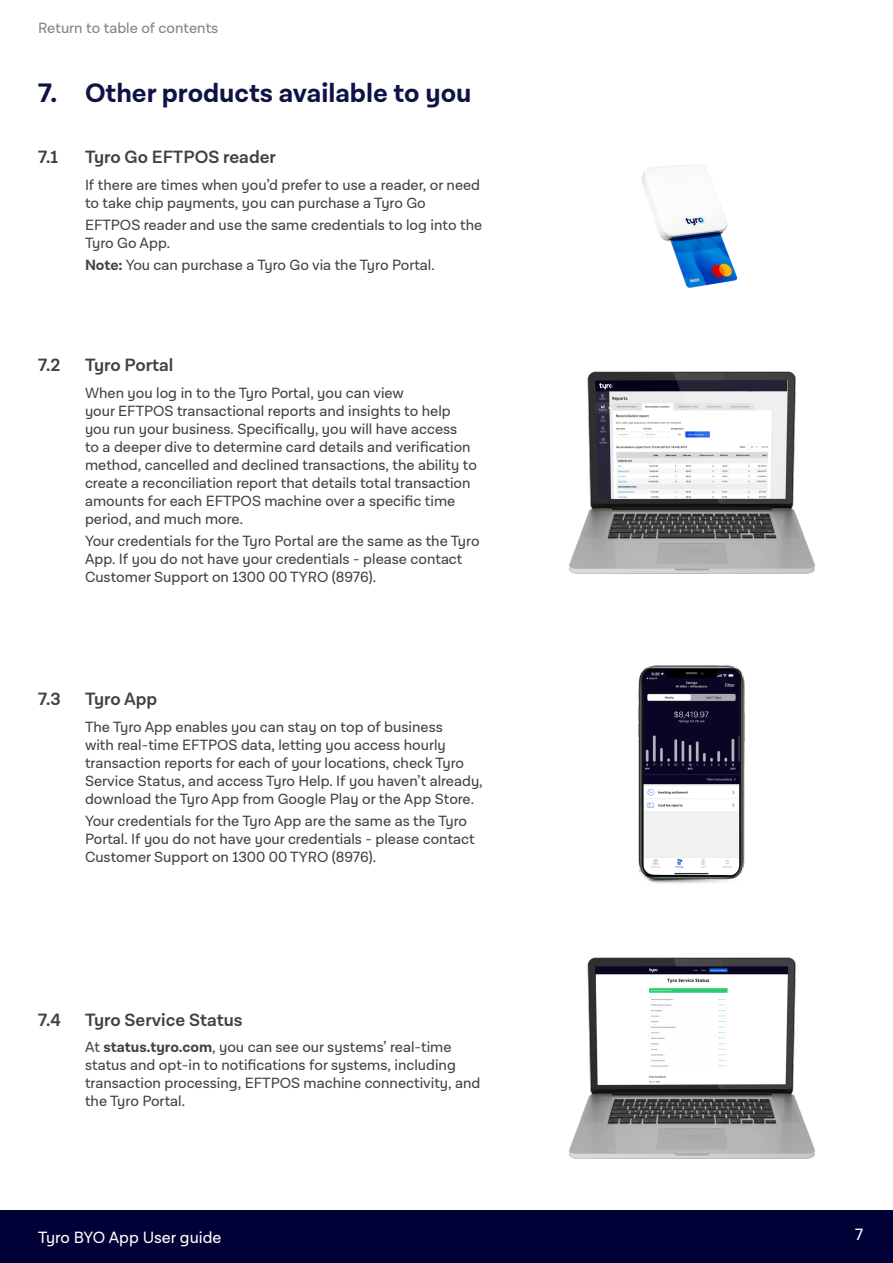
<style>
.page{position:relative;width:893px;height:1263px;background:#fff}
.page>*{position:absolute;margin:0;border:0;box-sizing:border-box;transform-origin:0 0}
.t1{font:700 27px "Lota Grotesque Alt 3";color:#0f1245}
.t2{font:600 18px "Lota Grotesque Alt 3";color:#414042}
.t3{font:16.5px "Lota Grotesque Alt 3";color:#fff}
.t4{font:15px/18px "Lota Grotesque Alt 3";color:#414042}
.t5{font:15px "Lota Grotesque Alt 3";color:#808285}
.s1{font-weight:700}
</style>
<div class="page">
<div style="left:0;top:1210px;width:893px;height:53px;background:#000036"></div>
<img style="left:569px;top:371px;width:246px;height:203px">
<img style="left:641px;top:164px;width:97px;height:124px">
<img style="left:638px;top:665px;width:107px;height:218px">
<img style="left:569px;top:957px;width:246px;height:202px">
<p class="t5" style="left:38px;top:20px;width:182px">Return to table of contents</p>
<h1 class="t1" style="left:38px;top:78px;width:435px">7. Other products available to you</h1>
<p class="t2" style="left:38px;top:147px;width:21px">7.1</p>
<p class="t2" style="left:85px;top:147px;width:192px">Tyro Go EFTPOS reader</p>
<p class="t4" style="left:85px;top:176px;width:397px">If there are times when you’d prefer to use a reader, or need to take chip payments, you can purchase a Tyro Go</p>
<p class="t4" style="left:85px;top:216px;width:399px">EFTPOS reader and use the same credentials to log into the<br>Tyro Go App.</p>
<p class="t4" style="left:85px;top:256px;width:351px"><span class="s1">Note:</span> You can purchase a Tyro Go via the Tyro Portal.</p>
<p class="t2" style="left:38px;top:355px;width:24px">7.2</p>
<p class="t2" style="left:85px;top:355px;width:90px">Tyro Portal</p>
<p class="t4" style="left:85px;top:384px;width:393px">When you log in to the Tyro Portal, you can view<br>your EFTPOS transactional reports and insights to help you run your business. Specifically, you will have access<br>to a deeper dive to determine card details and verification method, cancelled and declined transactions, the ability to create a reconciliation report that details total transaction amounts for each EFTPOS machine over a specific time period, and much more.</p>
<p class="t4" style="left:85px;top:532px;width:396px">Your credentials for the Tyro Portal are the same as the Tyro<br>App. If you do not have your credentials - please contact<br>Customer Support on 1300 00 TYRO (8976).</p>
<p class="t2" style="left:38px;top:689px;width:24px">7.3</p>
<p class="t2" style="left:85px;top:689px;width:74px">Tyro App</p>
<p class="t4" style="left:85px;top:718px;width:399px">The Tyro App enables you can stay on top of business<br>with real-time EFTPOS data, letting you access hourly transaction reports for each of your locations, check Tyro Service Status, and access Tyro Help. If you haven’t already, download the Tyro App from Google Play or the App Store.</p>
<p class="t4" style="left:85px;top:812px;width:391px">Your credentials for the Tyro App are the same as the Tyro<br>Portal. If you do not have your credentials - please contact<br>Customer Support on 1300 00 TYRO (8976).</p>
<p class="t2" style="left:38px;top:1009px;width:24px">7.4</p>
<p class="t2" style="left:85px;top:1009px;width:159px">Tyro Service Status</p>
<p class="t4" style="left:85px;top:1039px;width:397px">At <span class="s1">status.tyro.com</span>, you can see our systems’ real-time status and opt-in to notifications for systems, including transaction processing, EFTPOS machine connectivity, and the Tyro Portal.</p>
<p class="t3" style="left:38px;top:1229px;width:185px">Tyro BYO App User guide</p>
<p class="t3" style="left:855px;top:1226px;width:9px">7</p>
</div>
